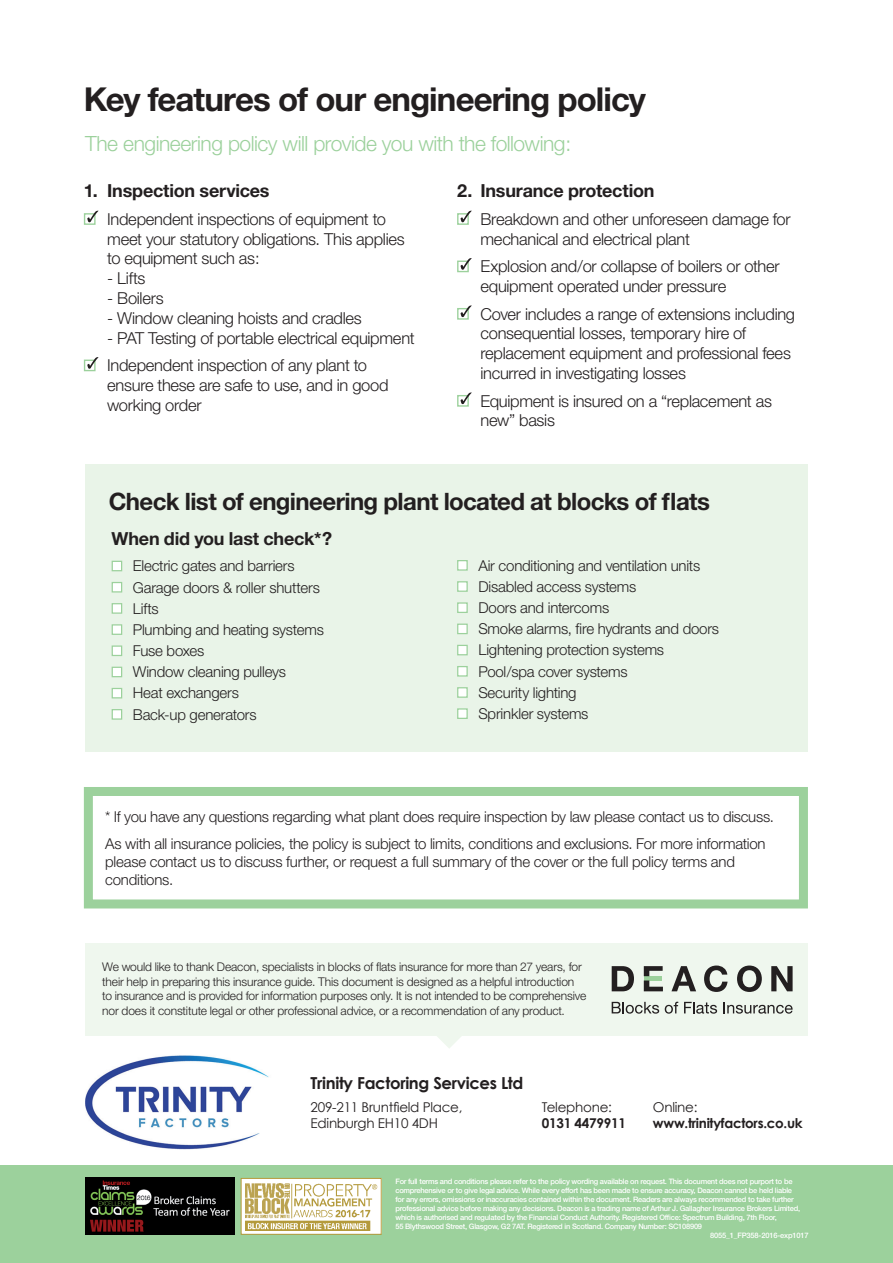
<style>
.page{position:relative;width:893px;height:1263px;background:#fff}
.page>*{position:absolute;margin:0;border:0;box-sizing:border-box;transform-origin:0 0}
.t1{font:700 33px "Helvetica Neue";letter-spacing:-.03em;color:#231f20}
.t2{font:700 24px "Helvetica Neue";letter-spacing:-.025em;color:#231f20}
.t3{font:300 21px "Helvetica Neue";letter-spacing:-.025em;color:#9cd19c}
.t4{font:700 18px "Helvetica Neue";letter-spacing:-.015em;color:#231f20}
.t5{font:300 16.5px/19.8px "Helvetica Neue";letter-spacing:-.02em;color:#231f20}
.t6{font:700 16.5px "Century Gothic";letter-spacing:-.02em;color:#231f20}
.t7{font:300 15px/21.1px "Helvetica Neue";letter-spacing:-.015em;color:#231f20}
.t8{font:13.5px/16.2px "Century Gothic";letter-spacing:-.02em;color:#231f20}
.t9{font:700 13.5px "Century Gothic";letter-spacing:-.02em;color:#231f20}
.t10{font:300 12px/14.4px "Helvetica Neue";letter-spacing:-.01em;color:#231f20}
.t11{font:500 7.5px "Helvetica Neue";letter-spacing:-.03em;color:#fff}
</style>
<div class="page">
<div style="left:85px;top:464px;width:723px;height:288px;background:#e9f4e8"></div>
<div style="left:84px;top:213px;width:12px;height:12px;background:#fff;border:1px solid #9cd19c"></div>
<svg style="left:87px;top:211px;width:11px;height:11px"></svg>
<div style="left:84px;top:360px;width:12px;height:11px;background:#fff;border:1px solid #9cd19c"></div>
<svg style="left:87px;top:357px;width:11px;height:12px"></svg>
<div style="left:112px;top:561px;width:10px;height:10px;background:#fff;border:1px solid #9cd19c"></div>
<div style="left:112px;top:582px;width:10px;height:10px;background:#fff;border:1px solid #9cd19c"></div>
<div style="left:112px;top:603px;width:10px;height:11px;background:#fff;border:1px solid #9cd19c"></div>
<div style="left:112px;top:624px;width:10px;height:11px;background:#fff;border:1px solid #9cd19c"></div>
<div style="left:112px;top:645px;width:10px;height:11px;background:#fff;border:1px solid #9cd19c"></div>
<div style="left:112px;top:667px;width:10px;height:10px;background:#fff;border:1px solid #9cd19c"></div>
<div style="left:112px;top:688px;width:10px;height:10px;background:#fff;border:1px solid #9cd19c"></div>
<div style="left:112px;top:709px;width:10px;height:11px;background:#fff;border:1px solid #9cd19c"></div>
<div style="left:84px;top:787px;width:724px;height:121px;border:9px solid #9cd19c"></div>
<svg style="left:457px;top:213px;width:12px;height:12px"></svg>
<svg style="left:461px;top:211px;width:11px;height:11px"></svg>
<svg style="left:457px;top:261px;width:12px;height:11px"></svg>
<svg style="left:461px;top:258px;width:11px;height:12px"></svg>
<div style="left:457px;top:308px;width:12px;height:12px;background:#fff;border:1px solid #9cd19c"></div>
<svg style="left:461px;top:305px;width:11px;height:12px"></svg>
<div style="left:457px;top:395px;width:12px;height:12px;background:#fff;border:1px solid #9cd19c"></div>
<svg style="left:461px;top:392px;width:11px;height:12px"></svg>
<div style="left:457px;top:560px;width:11px;height:11px;background:#fff;border:1px solid #9cd19c"></div>
<div style="left:457px;top:581px;width:11px;height:11px;background:#fff;border:1px solid #9cd19c"></div>
<div style="left:457px;top:602px;width:11px;height:11px;background:#fff;border:1px solid #9cd19c"></div>
<div style="left:457px;top:624px;width:11px;height:10px;background:#fff;border:1px solid #9cd19c"></div>
<div style="left:457px;top:645px;width:11px;height:10px;background:#fff;border:1px solid #9cd19c"></div>
<div style="left:457px;top:666px;width:11px;height:11px;background:#fff;border:1px solid #9cd19c"></div>
<div style="left:457px;top:687px;width:11px;height:11px;background:#fff;border:1px solid #9cd19c"></div>
<div style="left:457px;top:708px;width:11px;height:11px;background:#fff;border:1px solid #9cd19c"></div>
<div style="left:0;top:1165px;width:893px;height:98px;background:#9cd19c"></div>
<img style="left:85px;top:1178px;width:150px;height:57px">
<div style="left:241px;top:1178px;width:140px;height:56px;background:#fff"></div>
<img style="left:245px;top:1183px;width:133px;height:47px">
<div style="left:241px;top:1178px;width:141px;height:57px;border:1px solid #b3993a"></div>
<img style="left:85px;top:1055px;width:184px;height:95px">
<div style="left:85px;top:943px;width:723px;height:92px;background:#eff7ee"></div>
<svg style="left:414px;top:1035px;width:70px;height:13px"></svg>
<svg style="left:612px;top:966px;width:22px;height:25px"></svg>
<svg style="left:671px;top:966px;width:25px;height:25px"></svg>
<svg style="left:704px;top:965px;width:23px;height:27px"></svg>
<svg style="left:737px;top:965px;width:25px;height:27px"></svg>
<svg style="left:771px;top:966px;width:22px;height:25px"></svg>
<svg style="left:644px;top:966px;width:19px;height:25px"></svg>
<svg style="left:612px;top:1002px;width:47px;height:12px"></svg>
<svg style="left:665px;top:1002px;width:13px;height:12px"></svg>
<svg style="left:684px;top:1002px;width:33px;height:12px"></svg>
<svg style="left:723px;top:1002px;width:70px;height:12px"></svg>
<h1 class="t1" style="left:84px;top:79px;width:564px">Key features of our engineering policy</h1>
<h3 class="t3" style="left:85px;top:131px;width:488px">The engineering policy will provide you with the following:</h3>
<h3 class="t4" style="left:84px;top:180px;width:187px">1. Inspection services</h3>
<h3 class="t5" style="left:107px;top:209px;width:299px">Independent inspections of equipment to meet your statutory obligations. This applies to equipment such as:</h3>
<h3 class="t5" style="left:107px;top:268px;width:40px">- Lifts</h3>
<h3 class="t5" style="left:107px;top:288px;width:58px">- Boilers</h3>
<h3 class="t5" style="left:107px;top:308px;width:256px">- Window cleaning hoists and cradles</h3>
<h3 class="t5" style="left:107px;top:324px;width:309px;line-height:27.6px">- PAT Testing of portable electrical equipment<br>Independent inspection of any plant to</h3>
<h3 class="t5" style="left:107px;top:375px;width:283px">ensure these are safe to use, and in good working order</h3>
<h3 class="t4" style="left:457px;top:180px;width:199px">2. Insurance protection</h3>
<h3 class="t5" style="left:480px;top:209px;width:312px">Breakdown and other unforeseen damage for mechanical and electrical plant</h3>
<h3 class="t5" style="left:480px;top:256px;width:301px">Explosion and/or collapse of boilers or other equipment operated under pressure</h3>
<h3 class="t5" style="left:480px;top:303px;width:316px">Cover includes a range of extensions including consequential losses, temporary hire of replacement equipment and professional fees incurred in investigating losses</h3>
<h3 class="t5" style="left:480px;top:390px;width:293px">Equipment is insured on a “replacement as new” basis</h3>
<h2 class="t2" style="left:109px;top:486px;width:603px">Check list of engineering plant located at blocks of flats</h2>
<h3 class="t4" style="left:112px;top:527px;width:222px">When did you last check*?</h3>
<h3 class="t7" style="left:133px;top:555px;width:192px">Electric gates and barriers<br>Garage doors &amp; roller shutters<br>Lifts<br>Plumbing and heating systems<br>Fuse boxes<br>Window cleaning pulleys<br>Heat exchangers<br>Back-up generators</h3>
<h3 class="t7" style="left:478px;top:554px;width:242px">Air conditioning and ventilation units<br>Disabled access systems<br>Doors and intercoms<br>Smoke alarms, fire hydrants and doors<br>Lightening protection systems<br>Pool/spa cover systems<br>Security lighting<br>Sprinkler systems</h3>
<h3 class="t7" style="left:105px;top:803px;width:670px;line-height:26.5px">* If you have any questions regarding what plant does require inspection by law please contact us to discuss.<br>As with all insurance policies, the policy is subject to limits, conditions and exclusions. For more information</h3>
<h3 class="t7" style="left:105px;top:852px;width:631px;line-height:18px">please contact us to discuss further, or request a full summary of the cover or the full policy terms and conditions.</h3>
<p class="t10" style="left:102px;top:960px;width:486px">We would like to thank Deacon, specialists in blocks of flats insurance for more than 27 years, for their help in preparing this insurance guide. This document is designed as a helpful introduction to insurance and is provided for information purposes only. It is not intended to be comprehensive nor does it constitute legal or other professional advice, or a recommendation of any product.</p>
<h3 class="t6" style="left:311px;top:1073px;width:214px">Trinity Factoring Services Ltd</h3>
<h3 class="t8" style="left:311px;top:1099px;width:153px">209-211 Bruntfield Place,<br>Edinburgh EH10 4DH</h3>
<h3 class="t8" style="left:542px;top:1099px;width:71px">Telephone:</h3>
<h3 class="t9" style="left:542px;top:1115px;width:85px">0131 4479911</h3>
<h3 class="t8" style="left:653px;top:1099px;width:46px">Online:</h3>
<h3 class="t9" style="left:653px;top:1115px;width:151px">www.trinityfactors.co.uk</h3>
<p class="t11" style="left:395px;top:1176px;width:399px">For full terms and conditions please refer to the policy wording available on request. This document does not purport to be</p>
<p class="t11" style="left:395px;top:1185px;width:398px">comprehensive or to give legal advice. While every effort has been made to ensure accuracy, Deacon cannot be held liable</p>
<p class="t11" style="left:395px;top:1194px;width:400px">for any errors, omissions or inaccuracies contained within the document. Readers are always recommended to take further</p>
<p class="t11" style="left:395px;top:1203px;width:406px">professional advice before making any decisions. Deacon is a trading name of Arthur J. Gallagher Insurance Brokers Limited,</p>
<p class="t11" style="left:395px;top:1212px;width:383px">which is authorised and regulated by the Financial Conduct Authority. Registered Office: Spectrum Building, 7th Floor,</p>
<p class="t11" style="left:395px;top:1221px;width:308px">55 Blythswood Street, Glasgow, G2 7AT. Registered in Scotland. Company Number: SC108909</p>
<p class="t11" style="left:710px;top:1230px;width:100px">8055_1_FP358-2016-exp1017</p>
</div>
